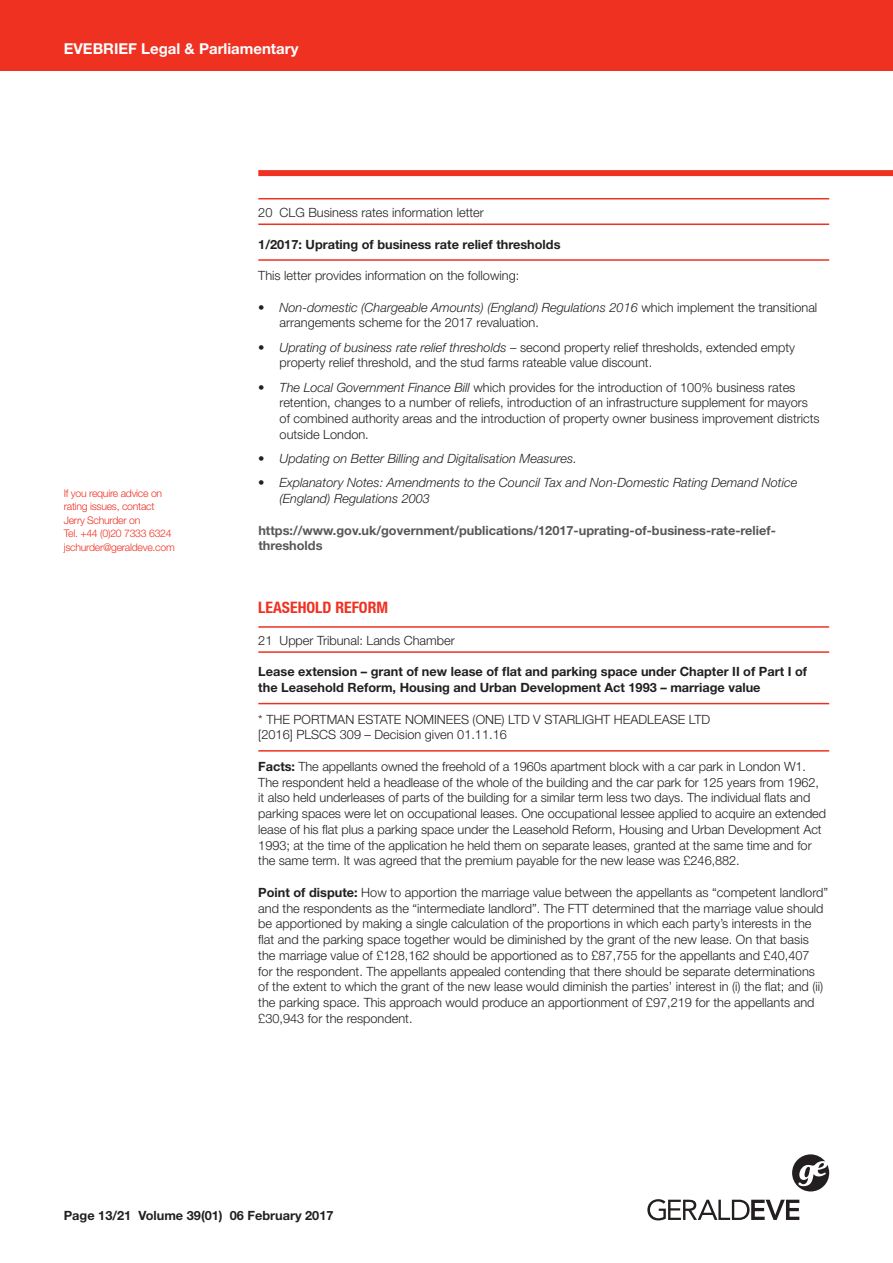
<style>
.page{position:relative;width:893px;height:1263px;background:#fff}
.page>*{position:absolute;margin:0;border:0;box-sizing:border-box;transform-origin:0 0}
.CAPS_LINE{font:700 condensed 15.75px "Helvetica Neue LT";color:#ef3122}
.t1{font:700 15px "Helvetica Neue";color:#fff}
.WWW{font:300 12.75px/15.8px "Helvetica Neue";color:#231f20}
.PARA{font:300 12.75px/15.8px "Helvetica Neue";color:#231f20}
.BOLD_LINE{font:700 12.75px/15.8px "Helvetica Neue";color:#231f20}
.PARA-2{font:italic 300 12.75px/15.8px "Helvetica Neue";color:#231f20}
.WWW-2{font:700 12.75px/15.8px "Helvetica Neue";color:#57585a}
.LIGHT_LINE{font:300 12.75px "Helvetica Neue";color:#231f20}
.CAPS_LIGHT_LINE{font:300 12.75px "Helvetica Neue";color:#231f20}
.t2{font:300 10.5px "Helvetica Neue";letter-spacing:-.025em;color:#ef3122}
.s1{font-style:italic}
.s2{font-weight:700}
</style>
<div class="page">
<div style="left:0;top:0;width:893px;height:70px;background:#ef3122"></div>
<svg style="left:792px;top:1154px;width:37px;height:37px"></svg>
<svg style="left:647px;top:1199px;width:152px;height:21px"></svg>
<div style="left:258px;top:170px;width:635px;height:6px;background:#ef3122"></div>
<hr style="left:258px;top:198px;width:571px;height:1px;background:#ef3122">
<hr style="left:258px;top:223px;width:571px;height:2px;background:#ef3122">
<hr style="left:258px;top:259px;width:571px;height:2px;background:#ef3122">
<hr style="left:258px;top:626px;width:571px;height:2px;background:#ef3122">
<hr style="left:258px;top:651px;width:571px;height:2px;background:#ef3122">
<hr style="left:258px;top:703px;width:571px;height:1px;background:#ef3122">
<hr style="left:258px;top:750px;width:571px;height:2px;background:#ef3122">
<p class="t1" style="left:64px;top:40px;width:236px">EVEBRIEF Legal &amp; Parliamentary</p>
<p class="t2" style="left:64px;top:486px;width:100px">If you require advice on</p>
<p class="t2" style="left:64px;top:500px;width:92px">rating issues, contact</p>
<p class="t2" style="left:64px;top:513px;width:78px">Jerry Schurder on</p>
<p class="t2" style="left:64px;top:527px;width:109px">Tel. +44 (0)20 7333 6324</p>
<p class="t2" style="left:64px;top:540px;width:112px">jschurder@geraldeve.com</p>
<p class="LIGHT_LINE" style="left:258px;top:205px;width:227px">20 CLG Business rates information letter</p>
<p class="BOLD_LINE" style="left:258px;top:236px;width:304px">1/2017: Uprating of business rate relief thresholds</p>
<p class="WWW" style="left:258px;top:267px;width:262px">This letter provides information on the following:</p>
<p class="PARA" style="left:280px;top:299px;width:539px;text-indent:-21px"><span class="s1">• Non-domestic (Chargeable Amounts) (England) Regulations 2016</span> which implement the transitional arrangements scheme for the 2017 revaluation.</p>
<p class="PARA" style="left:280px;top:339px;width:517px;text-indent:-21px"><span class="s1">• Uprating of business rate relief thresholds</span> – second property relief thresholds, extended empty property relief threshold, and the stud farms rateable value discount.</p>
<p class="PARA" style="left:280px;top:379px;width:542px;text-indent:-21px"><span class="s1">• The Local Government Finance Bill</span> which provides for the introduction of 100% business rates retention, changes to a number of reliefs, introduction of an infrastructure supplement for mayors of combined authority areas and the introduction of property owner business improvement districts outside London.</p>
<p class="PARA-2" style="left:258px;top:451px;width:320px">• Updating on Better Billing and Digitalisation Measures.</p>
<p class="PARA-2" style="left:280px;top:475px;width:519px;text-indent:-21px">• Explanatory Notes: Amendments to the Council Tax and Non-Domestic Rating Demand Notice (England) Regulations 2003</p>
<p class="WWW-2" style="left:258px;top:522px;width:519px">https://www.gov.uk/government/publications/12017-uprating-of-business-rate-relief&shy;thresholds</p>
<p class="CAPS_LINE" style="left:258px;top:598px;width:131px">LEASEHOLD REFORM</p>
<p class="LIGHT_LINE" style="left:258px;top:633px;width:198px">21 Upper Tribunal: Lands Chamber</p>
<p class="BOLD_LINE" style="left:258px;top:664px;width:550px">Lease extension – grant of new lease of flat and parking space under Chapter II of Part I of the Leasehold Reform, Housing and Urban Development Act 1993 – marriage value</p>
<p class="WWW" style="left:258px;top:711px;width:453px">* THE PORTMAN ESTATE NOMINEES (ONE) LTD V STARLIGHT HEADLEASE LTD</p>
<p class="CAPS_LIGHT_LINE" style="left:258px;top:727px;width:250px">[2016] PLSCS 309 – Decision given 01.11.16</p>
<p class="WWW" style="left:258px;top:758px;width:569px"><span class="s2">Facts:</span> The appellants owned the freehold of a 1960s apartment block with a car park in London W1.<br>The respondent held a headlease of the whole of the building and the car park for 125 years from 1962, it also held underleases of parts of the building for a similar term less two days. The individual flats and parking spaces were let on occupational leases. One occupational lessee applied to acquire an extended lease of his flat plus a parking space under the Leasehold Reform, Housing and Urban Development Act 1993; at the time of the application he held them on separate leases, granted at the same time and for the same term. It was agreed that the premium payable for the new lease was £246,882.</p>
<p class="WWW" style="left:258px;top:884px;width:571px"><span class="s2">Point of dispute:</span> How to apportion the marriage value between the appellants as “competent landlord” and the respondents as the “intermediate landlord”. The FTT determined that the marriage value should be apportioned by making a single calculation of the proportions in which each party’s interests in the flat and the parking space together would be diminished by the grant of the new lease. On that basis the marriage value of £128,162 should be apportioned as to £87,755 for the appellants and £40,407<br>for the respondent. The appellants appealed contending that there should be separate determinations of the extent to which the grant of the new lease would diminish the parties’ interest in (i) the flat; and (ii) the parking space. This approach would produce an apportionment of £97,219 for the appellants and £30,943 for the respondent.</p>
<p class="BOLD_LINE" style="left:64px;top:1208px;width:271px">Page 13/21 Volume 39(01) 06 February 2017</p>
</div>
